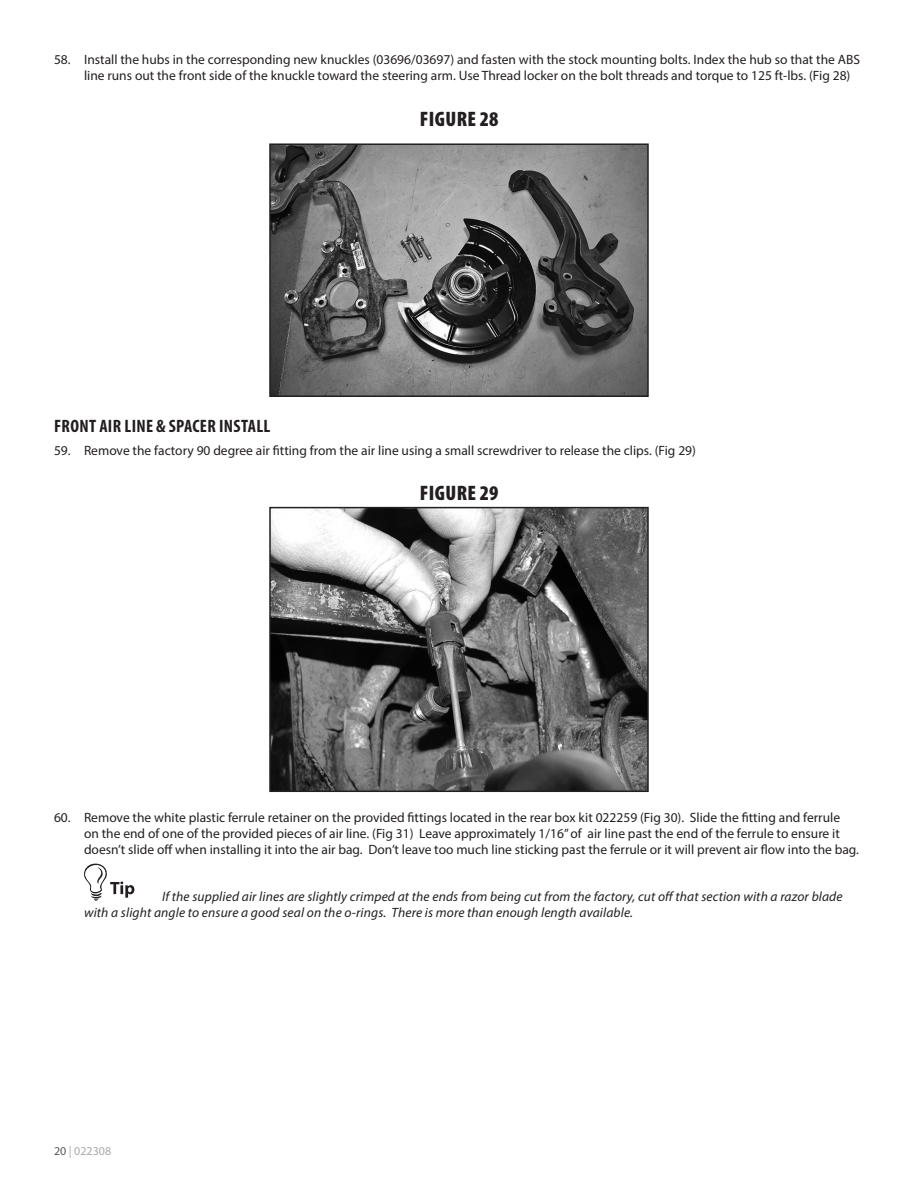
<style>
.page{position:relative;width:918px;height:1188px;background:#fff}
.page>*{position:absolute;margin:0;border:0;box-sizing:border-box;transform-origin:0 0}
.Photo-Caption{font:900 condensed 21px "Myriad Pro";letter-spacing:.02em;color:#231f20}
.Subhead{font:700 condensed 18px "Myriad Pro";letter-spacing:.02em;color:#231f20}
.t1{font:13.5px/16.2px "Myriad Pro";color:#231f20}
.Special__-_Note{font:italic 13.5px/16.2px "Myriad Pro";letter-spacing:.01em;color:#231f20}
.t2{font:12px "Myriad Pro";color:#a8a9ad}
.s1{color:#57585a}
</style>
<div class="page">
<img style="left:272px;top:146px;width:374px;height:248px">
<div style="left:269px;top:143px;width:380px;height:254px;border:2px solid #231f20"></div>
<img style="left:272px;top:510px;width:374px;height:279px">
<div style="left:269px;top:507px;width:380px;height:285px;border:2px solid #231f20"></div>
<svg style="left:84px;top:863px;width:50px;height:38px"></svg>
<p class="t1" style="left:84px;top:51px;width:778px;text-indent:-30px">58. Install the hubs in the corresponding new knuckles (03696/03697) and fasten with the stock mounting bolts. Index the hub so that the ABS line runs out the front side of the knuckle toward the steering arm. Use Thread locker on the bolt threads and torque to 125 ft-lbs. (Fig 28)</p>
<p class="Photo-Caption" style="left:420px;top:105px;width:80px">FIGURE 28</p>
<p class="Subhead" style="left:54px;top:415px;width:218px">FRONT AIR LINE &amp; SPACER INSTALL</p>
<p class="t1" style="left:54px;top:442px;width:644px">59. Remove the factory 90 degree air fitting from the air line using a small screwdriver to release the clips. (Fig 29)</p>
<p class="Photo-Caption" style="left:420px;top:480px;width:80px">FIGURE 29</p>
<p class="t1" style="left:84px;top:809px;width:777px;text-indent:-30px">60. Remove the white plastic ferrule retainer on the provided fittings located in the rear box kit 022259 (Fig 30). Slide the fitting and ferrule<br>on the end of one of the provided pieces of air line. (Fig 31) Leave approximately 1/16” of air line past the end of the ferrule to ensure it doesn’t slide off when installing it into the air bag. Don’t leave too much line sticking past the ferrule or it will prevent air flow into the bag.</p>
<p class="Special__-_Note" style="left:84px;top:888px;width:760px;text-indent:78px">If the supplied air lines are slightly crimped at the ends from being cut from the factory, cut off that section with a razor blade with a slight angle to ensure a good seal on the o-rings. There is more than enough length available.</p>
<p class="t2" style="left:54px;top:1143px;width:59px"><span class="s1">20</span> | 022308</p>
</div>
